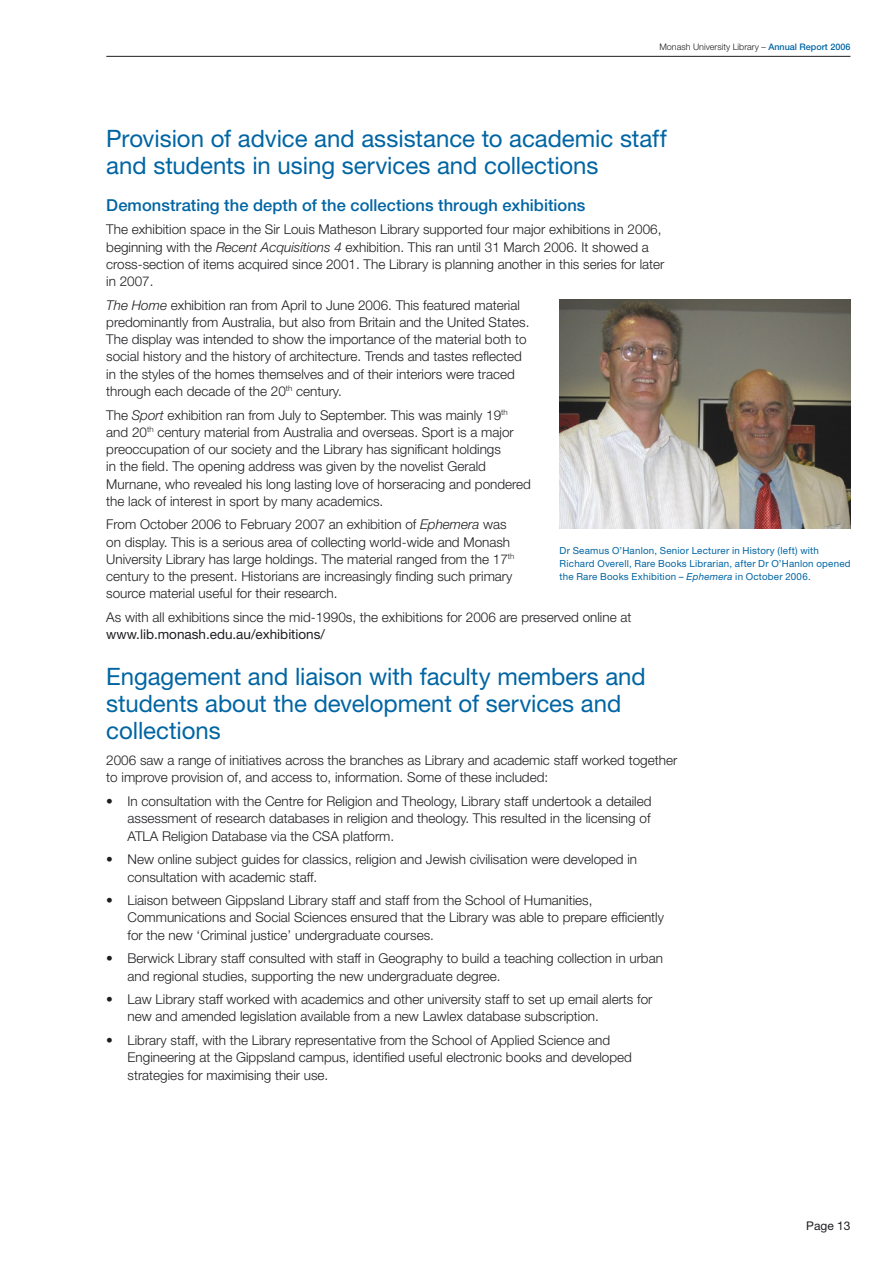
<style>
.page{position:relative;width:893px;height:1263px;background:#fff}
.page>*{position:absolute;margin:0;border:0;box-sizing:border-box;transform-origin:0 0}
.t1{font:24px/27px "Helvetica Neue";letter-spacing:-.005em;color:#0065a3}
.t2{font:500 16.5px "Helvetica Neue";letter-spacing:.005em;color:#0065a3}
.t3{font:300 13.5px/17.2px "Helvetica Neue";color:#1f1d21}
.t4{font:13.5px "Helvetica Neue";color:#1f1d21}
.t5{font:12px "Helvetica Neue";color:#1f1d21}
.t6{font:9.75px/12.8px "Helvetica Neue";letter-spacing:.025em;color:#0065a3}
.t7{font:300 9px "Helvetica Neue";color:#1f1d21}
.s1{font-weight:500;color:#0065a3}
.s2{font-style:italic}
</style>
<div class="page">
<hr style="left:106px;top:56px;width:744px;height:1px;background:#1f1d21">
<img style="left:560px;top:300px;width:290px;height:228px">
<p class="t7" style="left:659px;top:41px;width:193px">Monash University Library – <span class="s1">Annual Report 2006</span></p>
<h1 class="t1" style="left:106px;top:125px;width:562px">Provision of advice and assistance to academic staff and students in using services and collections</h1>
<p class="t2" style="left:106px;top:195px;width:481px">Demonstrating the depth of the collections through exhibitions</p>
<p class="t3" style="left:106px;top:221px;width:560px">The exhibition space in the Sir Louis Matheson Library supported four major exhibitions in 2006, beginning with the <span class="s2">Recent Acquisitions 4</span> exhibition. This ran until 31 March 2006. It showed a cross-section of items acquired since 2001. The Library is planning another in this series for later in 2007.</p>
<p class="t3" style="left:106px;top:296px;width:425px"><span class="s2">The Home</span> exhibition ran from April to June 2006. This featured material predominantly from Australia, but also from Britain and the United States.<br>The display was intended to show the importance of the material both to social history and the history of architecture. Trends and tastes reflected in the styles of the homes themselves and of their interiors were traced through each decade of the 20<sup>th</sup> century.</p>
<p class="t3" style="left:106px;top:406px;width:426px">The <span class="s2">Sport</span> exhibition ran from July to September. This was mainly 19<sup>th </sup>and 20<sup>th</sup> century material from Australia and overseas. Sport is a major preoccupation of our society and the Library has significant holdings<br>in the field. The opening address was given by the novelist Gerald Murnane, who revealed his long lasting love of horseracing and pondered the lack of interest in sport by many academics.</p>
<p class="t3" style="left:106px;top:516px;width:410px">From October 2006 to February 2007 an exhibition of <span class="s2">Ephemera</span> was on display. This is a serious area of collecting world-wide and Monash University Library has large holdings. The material ranged from the 17<sup>th </sup>century to the present. Historians are increasingly finding such primary source material useful for their research.</p>
<p class="t3" style="left:106px;top:608px;width:527px">As with all exhibitions since the mid-1990s, the exhibitions for 2006 are preserved online at</p>
<p class="t4" style="left:106px;top:626px;width:220px">www.lib.monash.edu.au/exhibitions/</p>
<h1 class="t1" style="left:106px;top:663px;width:541px">Engagement and liaison with faculty members and students about the development of services and collections</h1>
<p class="t3" style="left:106px;top:751px;width:572px">2006 saw a range of initiatives across the branches as Library and academic staff worked together to improve provision of, and access to, information. Some of these included:</p>
<p class="t3" style="left:128px;top:792px;width:525px;text-align:justify;text-indent:-21px">• In consultation with the Centre for Religion and Theology, Library staff undertook a detailed assessment of research databases in religion and theology. This resulted in the licensing of ATLA Religion Database via the CSA platform.</p>
<p class="t3" style="left:128px;top:850px;width:511px;text-indent:-21px">• New online subject guides for classics, religion and Jewish civilisation were developed in consultation with academic staff.</p>
<p class="t3" style="left:128px;top:891px;width:538px;text-indent:-21px">• Liaison between Gippsland Library staff and staff from the School of Humanities,<br>Communications and Social Sciences ensured that the Library was able to prepare efficiently for the new ‘Criminal justice’ undergraduate courses.</p>
<p class="t3" style="left:128px;top:949px;width:537px;text-indent:-21px">• Berwick Library staff consulted with staff in Geography to build a teaching collection in urban and regional studies, supporting the new undergraduate degree.</p>
<p class="t3" style="left:128px;top:990px;width:526px;text-indent:-21px">• Law Library staff worked with academics and other university staff to set up email alerts for new and amended legislation available from a new Lawlex database subscription.</p>
<p class="t3" style="left:128px;top:1031px;width:506px;text-indent:-21px">• Library staff, with the Library representative from the School of Applied Science and<br>Engineering at the Gippsland campus, identified useful electronic books and developed strategies for maximising their use.</p>
<p class="t6" style="left:560px;top:544px;width:293px">Dr Seamus O’Hanlon, Senior Lecturer in History (left) with<br>Richard Overell, Rare Books Librarian, after Dr O’Hanlon opened the Rare Books Exhibition – <span class="s2">Ephemera</span> in October 2006.</p>
<p class="t5" style="left:806px;top:1218px;width:45px">Page 13</p>
</div>
